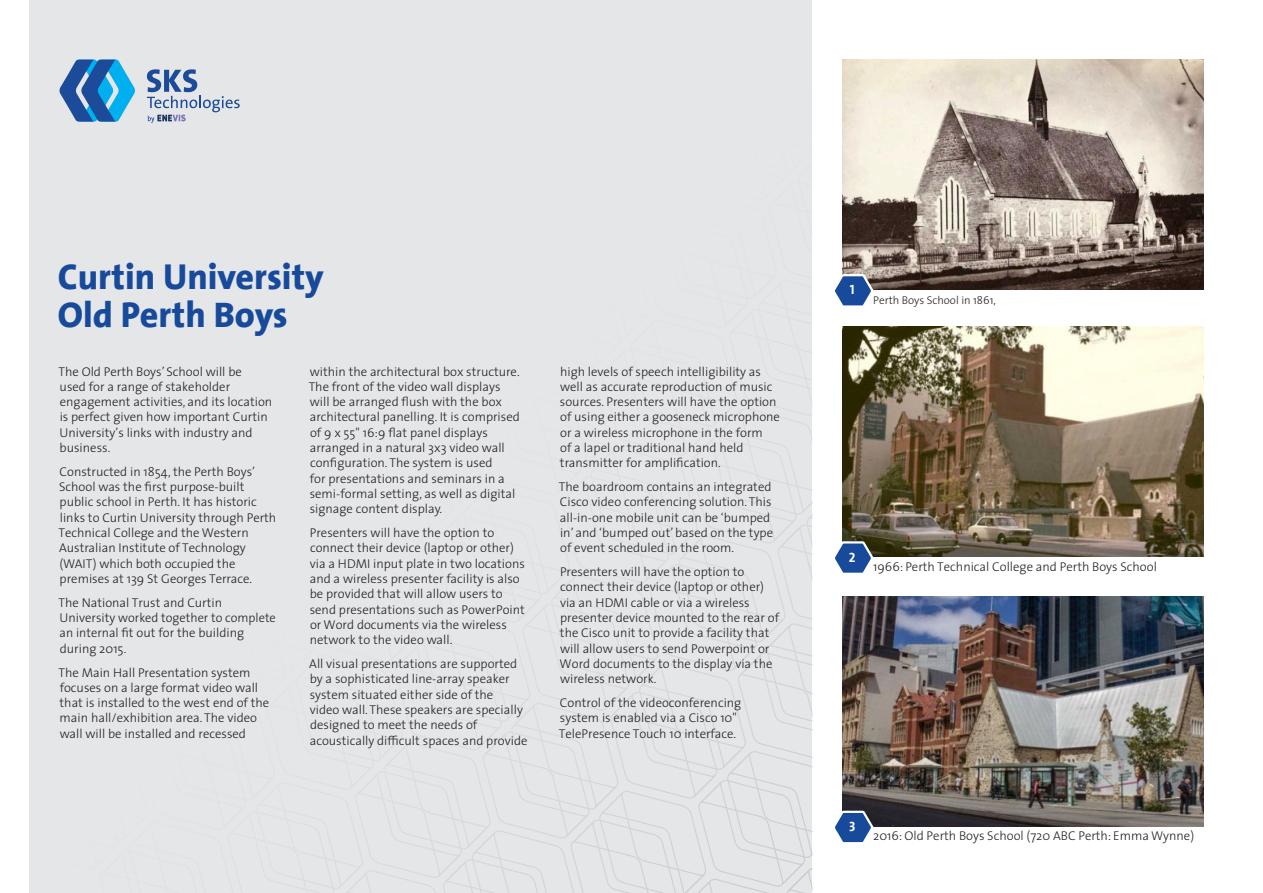
<style>
.page{position:relative;width:1263px;height:893px;background:#fff}
.page>*{position:absolute;margin:0;border:0;box-sizing:border-box;transform-origin:0 0}
.Heading_1_no_TOC{font:800 36px/37.5px "The Sans";color:#184a9c}
.Number__Product{font:13.5px "The Sans Bold Caps";color:#fff}
.Body_Text{font:300 12.75px/15.3px "The Sans";color:#231f20}
.t1{font:300 11.25px "The Sans";color:#231f20}
</style>
<div class="page">
<img style="left:842px;top:60px;width:361px;height:230px">
<img style="left:842px;top:327px;width:361px;height:230px">
<img style="left:842px;top:596px;width:361px;height:230px">
<div style="left:30px;top:0;width:782px;height:893px;background:#e5e6e8"></div>
<svg style="left:835px;top:539px;width:40px;height:34px"></svg>
<svg style="left:835px;top:809px;width:40px;height:34px"></svg>
<svg style="left:835px;top:272px;width:40px;height:34px"></svg>
<p class="Heading_1_no_TOC" style="left:58px;top:257px;width:267px">Curtin University<br>Old Perth Boys</p>
<p class="Body_Text" style="left:58px;top:363px;width:215px">The Old Perth Boys’ School will be<br>used for a range of stakeholder engagement activities, and its location is perfect given how important Curtin<br>University’s links with industry and business.</p>
<p class="Body_Text" style="left:58px;top:463px;width:219px">Constructed in 1854, the Perth Boys’ School was the first purpose-built public school in Perth. It has historic links to Curtin University through Perth Technical College and the Western Australian Institute of Technology (WAIT) which both occupied the premises at 139 St Georges Terrace.</p>
<p class="Body_Text" style="left:58px;top:594px;width:219px">The National Trust and Curtin<br>University worked together to complete an internal fit out for the building during 2015.</p>
<p class="Body_Text" style="left:58px;top:664px;width:212px">The Main Hall Presentation system focuses on a large format video wall that is installed to the west end of the main hall/exhibition area. The video wall will be installed and recessed</p>
<p class="Body_Text" style="left:309px;top:363px;width:213px">within the architectural box structure.<br>The front of the video wall displays will be arranged flush with the box architectural panelling. It is comprised of 9 x 55" 16:9 flat panel displays arranged in a natural 3x3 video wall configuration. The system is used<br>for presentations and seminars in a semi-formal setting, as well as digital signage content display.</p>
<p class="Body_Text" style="left:310px;top:525px;width:217px">Presenters will have the option to connect their device (laptop or other) via a HDMI input plate in two locations and a wireless presenter facility is also be provided that will allow users to send presentations such as PowerPoint or Word documents via the wireless network to the video wall.</p>
<p class="Body_Text" style="left:309px;top:656px;width:220px">All visual presentations are supported by a sophisticated line-array speaker system situated either side of the<br>video wall. These speakers are specially designed to meet the needs of acoustically difficult spaces and provide</p>
<p class="Body_Text" style="left:560px;top:363px;width:222px">high levels of speech intelligibility as well as accurate reproduction of music sources. Presenters will have the option of using either a gooseneck microphone or a wireless microphone in the form<br>of a lapel or traditional hand held transmitter for amplification.</p>
<p class="Body_Text" style="left:559px;top:479px;width:216px">The boardroom contains an integrated Cisco video conferencing solution. This all-in-one mobile unit can be ‘bumped in’ and ‘bumped out’ based on the type of event scheduled in the room.</p>
<p class="Body_Text" style="left:560px;top:564px;width:221px">Presenters will have the option to connect their device (laptop or other) via an HDMI cable or via a wireless presenter device mounted to the rear of the Cisco unit to provide a facility that will allow users to send Powerpoint or Word documents to the display via the wireless network.</p>
<p class="Body_Text" style="left:559px;top:695px;width:184px">Control of the videoconferencing system is enabled via a Cisco 10"<br>TelePresence Touch 10 interface.</p>
<p class="Number__Product" style="left:850px;top:278px;width:6px">1</p>
<p class="t1" style="left:873px;top:290px;width:124px">Perth Boys School in 1861,</p>
<p class="Number__Product" style="left:849px;top:546px;width:8px">2</p>
<p class="Body_Text" style="left:873px;top:558px;width:285px">1966: Perth Technical College and Perth Boys School</p>
<p class="Number__Product" style="left:849px;top:815px;width:8px">3</p>
<p class="Body_Text" style="left:873px;top:828px;width:322px">2016: Old Perth Boys School (720 ABC Perth: Emma Wynne)</p>
</div>
